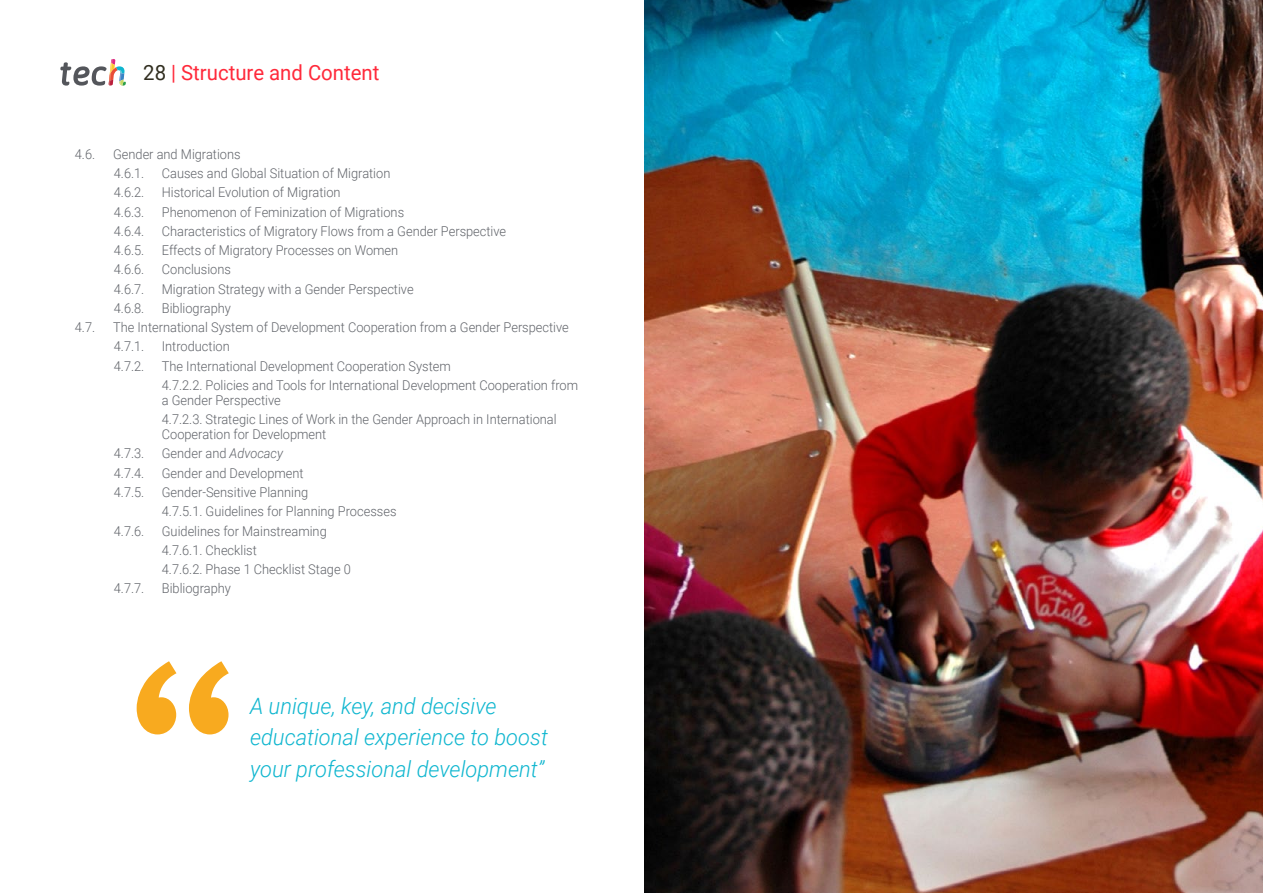
<style>
.page{position:relative;width:1263px;height:893px;background:#fff}
.page>*{position:absolute;margin:0;border:0;box-sizing:border-box;transform-origin:0 0}
.t1{font:italic 300 22.5px/31.5px "Roboto";color:#0fb6cf}
.t2{font:21px "Roboto";color:#ff293a}
.t3{font:300 13.5px/19.2px "Roboto";color:#61646a;scale:.95 1}
.s1{color:#312e20}
.s2{font-style:italic}
</style>
<div class="page">
<svg style="left:60px;top:59px;width:66px;height:27px"></svg>
<img style="left:644px;top:0;width:619px;height:893px">
<svg style="left:137px;top:661px;width:92px;height:73px"></svg>
<h2 class="t2" style="left:143px;top:57px;width:238px"><span class="s1">28</span> | Structure and Content</h2>
<p class="t3" style="left:75px;top:144px;width:23px">4.6.</p>
<p class="t3" style="left:113px;top:144px;width:136px">Gender and Migrations<br>4.6.1.</p>
<p class="t3" style="left:162px;top:163px;width:242px">Causes and Global Situation of Migration</p>
<p class="t3" style="left:114px;top:183px;width:34px">4.6.2.</p>
<p class="t3" style="left:162px;top:183px;width:190px">Historical Evolution of Migration</p>
<p class="t3" style="left:114px;top:202px;width:34px">4.6.3.</p>
<p class="t3" style="left:162px;top:202px;width:257px">Phenomenon of Feminization of Migrations</p>
<p class="t3" style="left:114px;top:221px;width:34px">4.6.4.</p>
<p class="t3" style="left:162px;top:221px;width:364px">Characteristics of Migratory Flows from a Gender Perspective</p>
<p class="t3" style="left:114px;top:240px;width:34px">4.6.5.</p>
<p class="t3" style="left:162px;top:240px;width:250px">Effects of Migratory Processes on Women</p>
<p class="t3" style="left:114px;top:260px;width:34px">4.6.6.</p>
<p class="t3" style="left:162px;top:260px;width:74px">Conclusions</p>
<p class="t3" style="left:114px;top:279px;width:34px">4.6.7.</p>
<p class="t3" style="left:162px;top:279px;width:267px">Migration Strategy with a Gender Perspective</p>
<p class="t3" style="left:114px;top:298px;width:34px">4.6.8.</p>
<p class="t3" style="left:162px;top:298px;width:74px">Bibliography</p>
<p class="t3" style="left:75px;top:317px;width:23px">4.7.</p>
<p class="t3" style="left:113px;top:317px;width:481px">The International System of Development Cooperation from a Gender Perspective<br>4.7.1.</p>
<p class="t3" style="left:162px;top:337px;width:73px">Introduction</p>
<p class="t3" style="left:114px;top:356px;width:34px">4.7.2.</p>
<p class="t3" style="left:162px;top:356px;width:440px">The International Development Cooperation System<br>4.7.2.2. Policies and Tools for International Development Cooperation from</p>
<p class="t3" style="left:162px;top:390px;width:417px">a Gender Perspective<br>4.7.2.3. Strategic Lines of Work in the Gender Approach in International</p>
<p class="t3" style="left:162px;top:424px;width:175px">Cooperation for Development</p>
<p class="t3" style="left:114px;top:444px;width:34px">4.7.3.</p>
<p class="t3" style="left:162px;top:444px;width:129px">Gender and <span class="s2">Advocacy</span></p>
<p class="t3" style="left:114px;top:463px;width:34px">4.7.4.</p>
<p class="t3" style="left:162px;top:463px;width:151px">Gender and Development</p>
<p class="t3" style="left:114px;top:482px;width:34px">4.7.5.</p>
<p class="t3" style="left:162px;top:482px;width:248px">Gender-Sensitive Planning<br>4.7.5.1. Guidelines for Planning Processes</p>
<p class="t3" style="left:114px;top:521px;width:34px">4.7.6.</p>
<p class="t3" style="left:162px;top:521px;width:200px">Guidelines for Mainstreaming<br>4.7.6.1. Checklist<br>4.7.6.2. Phase 1 Checklist Stage 0</p>
<p class="t3" style="left:114px;top:578px;width:34px">4.7.7.</p>
<p class="t3" style="left:162px;top:578px;width:74px">Bibliography</p>
<h1 class="t1" style="left:250px;top:689px;width:299px">A unique, key, and decisive educational experience to boost your professional development”</h1>
</div>
